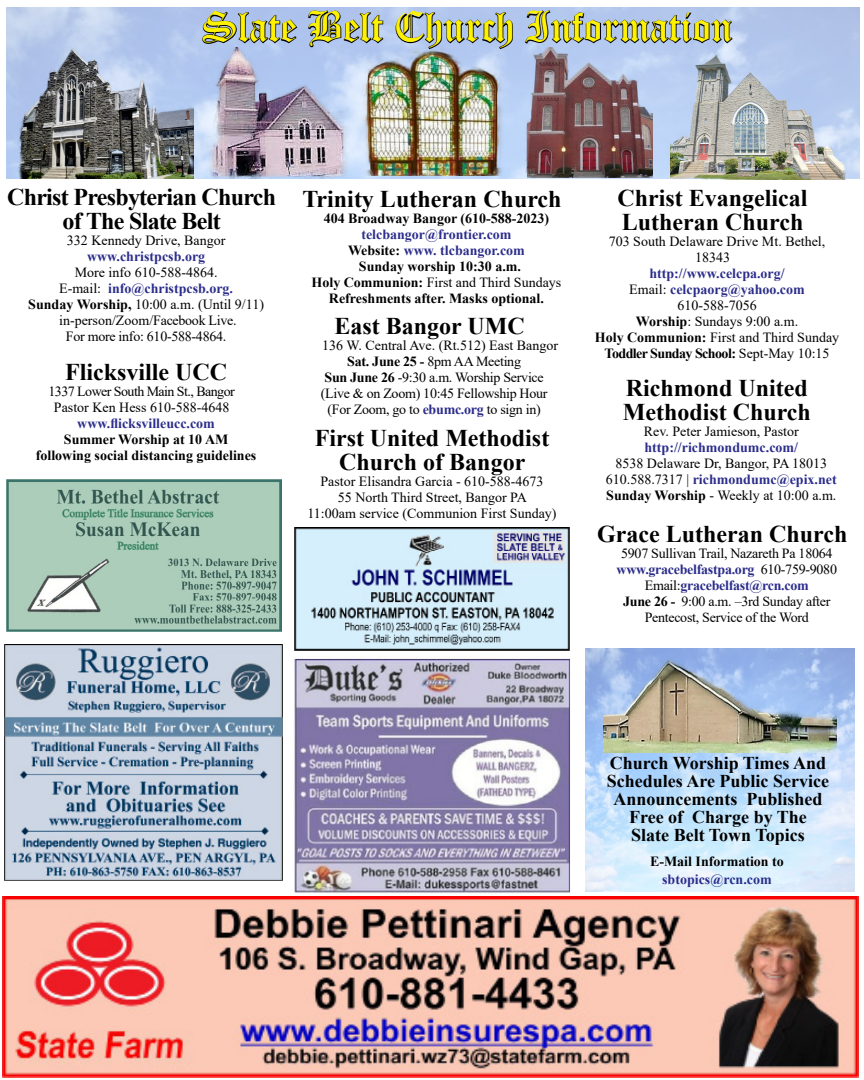
<style>
.page{position:relative;width:864px;height:1080px;background:#fff}
.page>*{position:absolute;margin:0;border:0;box-sizing:border-box;transform-origin:0 0}
.t1{font:42px "Old English Text";color:#fff200}
.t2{font:700 24px/24px "Times New Roman";color:#000}
.t3{font:700 24px/24px "Times New Roman";letter-spacing:-.03em;color:#000;text-align:center}
.t4{font:700 18px/18px "Times New Roman";color:#000;text-align:center}
.t5{font:14px/16px "Times New Roman";color:#000;text-align:center}
.t6{font:14px/16px "Times New Roman";letter-spacing:-.02em;color:#000;text-align:center}
.t7{font:700 14px/16px "Times New Roman";color:#000;text-align:center}
.t8{font:700 14px "Times New Roman";color:#2c2d8b}
.t9{font:14px/16px "Times New Roman";letter-spacing:-.04em;color:#000;text-align:center}
.s1{font-weight:700;color:#2c2d8b}
.s2{font-weight:700}
.s3{color:#2c2d8b}
.s4{font-weight:400}
</style>
<div class="page">
<img style="left:585px;top:648px;width:270px;height:243px">
<img style="left:6px;top:479px;width:276px;height:153px">
<img style="left:3px;top:896px;width:855px;height:182px">
<img style="left:5px;top:645px;width:277px;height:236px">
<img style="left:294px;top:657px;width:276px;height:236px">
<img style="left:295px;top:528px;width:274px;height:122px">
<img style="left:6px;top:7px;width:854px;height:172px">
<img style="left:362px;top:45px;width:142px;height:131px">
<img style="left:16px;top:47px;width:177px;height:131px">
<img style="left:670px;top:54px;width:176px;height:125px">
<img style="left:524px;top:47px;width:129px;height:130px">
<img style="left:198px;top:48px;width:153px;height:131px">
<svg style="left:201px;top:10px;width:97px;height:35px;background:#7b8aa7"></svg>
<svg style="left:307px;top:9px;width:78px;height:39px;background:#7c8ba8"></svg>
<svg style="left:395px;top:10px;width:119px;height:40px;background:#8797b5"></svg>
<svg style="left:524px;top:9px;width:210px;height:36px;background:#8796b2"></svg>
<img style="left:603px;top:658px;width:234px;height:94px">
<h1 class="t1" style="left:202px;top:0;width:532px">Slate Belt Church Information</h1>
<h2 class="t3" style="left:7px;top:185px;width:271px">Christ Presbyterian Church of The Slate Belt</h2>
<p class="t5" style="left:67px;top:232px;width:160px">332 Kennedy Drive, Bangor</p>
<p class="t8" style="left:87px;top:246px;width:120px">www.christpcsb.org</p>
<p class="t5" style="left:28px;top:264px;width:237px">More info 610-588-4864.<br>E-mail: <span class="s1">info@christpcsb.org.<br></span><span class="s2">Sunday Worship,</span> 10:00 a.m. (Until 9/11) in-person/Zoom/Facebook Live.<br>For more info: 610-588-4864.</p>
<h2 class="t2" style="left:65px;top:360px;width:163px">Flicksville UCC</h2>
<p class="t9" style="left:49px;top:383px;width:188px">1337 Lower South Main St., Bangor<br>Pastor Ken Hess 610-588-4648</p>
<p class="t8" style="left:77px;top:413px;width:139px">www.flicksvilleucc.com</p>
<p class="t7" style="left:36px;top:431px;width:222px">Summer Worship at 10 AM following social distancing guidelines</p>
<h2 class="t2" style="left:302px;top:186px;width:261px">Trinity Lutheran Church</h2>
<p class="t7" style="left:324px;top:210px;width:227px">404 Broadway Bangor (610-588-2023)</p>
<p class="t7" style="left:312px;top:226px;width:251px"><span class="s3">telcbangor@frontier.com<br></span>Website: <span class="s3">www. tlcbangor.com<br></span>Sunday worship 10:30 a.m.<br>Holy Communion: <span class="s4">First and Third Sundays<br></span>Refreshments after. Masks optional.</p>
<h2 class="t2" style="left:335px;top:313px;width:192px">East Bangor UMC</h2>
<p class="t5" style="left:322px;top:337px;width:237px">136 W. Central Ave. (Rt.512) East Bangor</p>
<p class="t6" style="left:347px;top:353px;width:175px"><span class="s2">Sat. June 25 -</span> 8pm AA Meeting</p>
<p class="t6" style="left:325px;top:369px;width:221px"><span class="s2">Sun June 26</span> -9:30 a.m. Worship Service</p>
<p class="t6" style="left:321px;top:385px;width:228px">(Live &amp; on Zoom) 10:45 Fellowship Hour</p>
<p class="t6" style="left:328px;top:401px;width:215px">(For Zoom, go to <span class="s1">ebumc.org</span> to sign in)</p>
<h2 class="t2" style="left:315px;top:425px;width:236px;text-align:center">First United Methodist<br>Church of Bangor</h2>
<p class="t5" style="left:307px;top:472px;width:251px">Pastor Elisandra Garcia - 610-588-4673<br>55 North Third Street, Bangor PA<br>11:00am service (Communion First Sunday)</p>
<h2 class="t2" style="left:618px;top:185px;width:192px">Christ Evangelical<br>Lutheran Church</h2>
<p class="t5" style="left:695px;top:233px;width:132px;text-align:left;text-indent:-86px">703 South Delaware Drive Mt. Bethel,<br>18343</p>
<p class="t5" style="left:595px;top:265px;width:246px"><span class="s1">http://www.celcpa.org/<br></span>Email: <span class="s1">celcpaorg@yahoo.com<br></span>610-588-7056<br><span class="s2">Worship</span>: Sundays 9:00 a.m.<br><span class="s2">Holy Communion:</span> First and Third Sunday<br><span class="s2">Toddler Sunday School:</span> Sept-May 10:15</p>
<h2 class="t2" style="left:623px;top:376px;width:190px">Richmond United<br>Methodist Church</h2>
<p class="t5" style="left:644px;top:423px;width:157px">Rev. Peter Jamieson, Pastor</p>
<p class="t8" style="left:645px;top:437px;width:155px">http://richmondumc.com/</p>
<p class="t5" style="left:606px;top:455px;width:232px">8538 Delaware Dr, Bangor, PA 18013<br>610.588.7317 | <span class="s1">richmondumc@epix.net<br></span><span class="s2">Sunday Worship</span> - Weekly at 10:00 a.m.</p>
<h2 class="t2" style="left:597px;top:522px;width:252px">Grace Lutheran Church</h2>
<p class="t6" style="left:617px;top:545px;width:222px">5907 Sullivan Trail, Nazareth Pa 18064 <span class="s1">www.gracebelfastpa.org</span> 610-759-9080<br>Email:<span class="s1">gracebelfast@rcn.com<br></span><span class="s2">June 26 -</span> 9:00 a.m. –3rd Sunday after Pentecost, Service of the Word</p>
<p class="t4" style="left:607px;top:754px;width:224px">Church Worship Times And<br>Schedules Are Public Service<br>Announcements Published<br>Free of Charge by The<br>Slate Belt Town Topics</p>
<p class="t7" style="left:650px;top:853px;width:135px">E-Mail Information to</p>
<p class="t8" style="left:662px;top:870px;width:111px">sbtopics@rcn.com</p>
</div>
